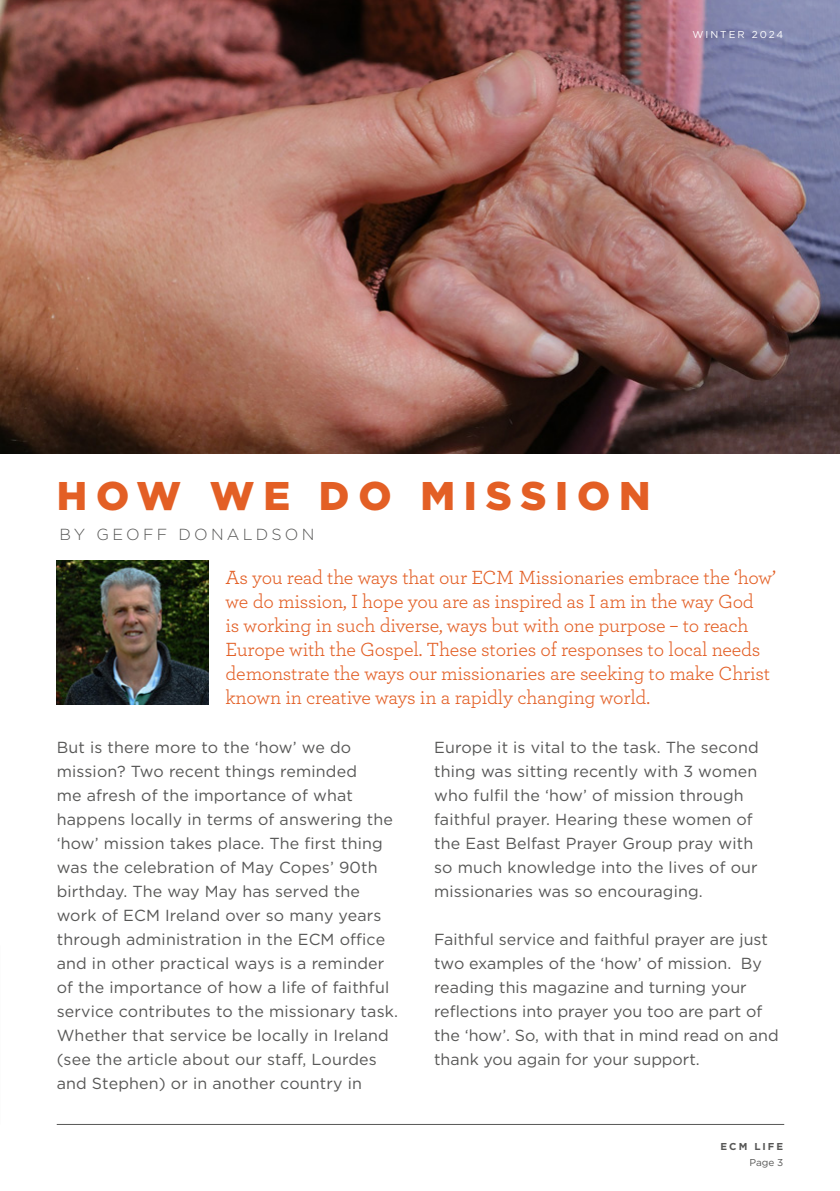
<style>
.page{position:relative;width:840px;height:1191px;background:#fff}
.page>*{position:absolute;margin:0;border:0;box-sizing:border-box;transform-origin:0 0}
.Magazine_Title{font:900 40px "Gotham HTF";letter-spacing:.22em;color:#e35f25}
.t1{font:20px/24px "Archer";letter-spacing:-.01em;color:#e35f25}
.t2{font:16px/24px "Gotham HTF";letter-spacing:.01em;color:#575756}
.Header_-_Align_Center{font:300 16px "Gotham HTF";letter-spacing:.2em;color:#575756}
.t3{font:700 10px/16px "Gotham HTF";letter-spacing:.2em;color:#575756;text-align:right}
.t4{font:10px "Gotham HTF";letter-spacing:.2em;color:#fff}
.s1{font-weight:400}
</style>
<div class="page">
<img style="left:0;top:0;width:839px;height:454px">
<hr style="left:57px;top:1124px;width:726px;height:1px;background:#575756">
<img style="left:57px;top:560px;width:151px;height:144px">
<p class="t4" style="left:692px;top:29px;width:92px">WINTER 2024</p>
<p class="Magazine_Title" style="left:57px;top:472px;width:595px">HOW WE DO MISSION</p>
<p class="Header_-_Align_Center" style="left:60px;top:526px;width:256px">BY GEOFF DONALDSON</p>
<p class="t1" style="left:225px;top:564px;width:551px">As you read the ways that our ECM Missionaries embrace the ‘how’ we do mission, I hope you are as inspired as I am in the way God<br>is working in such diverse, ways but with one purpose – to reach Europe with the Gospel. These stories of responses to local needs demonstrate the ways our missionaries are seeking to make Christ known in creative ways in a rapidly changing world.</p>
<p class="t2" style="left:434px;top:735px;width:326px">Europe it is vital to the task. The second thing was sitting recently with 3 women who fulfil the ‘how’ of mission through faithful prayer. Hearing these women of the East Belfast Prayer Group pray with so much knowledge into the lives of our missionaries was so encouraging.</p>
<p class="t2" style="left:434px;top:927px;width:346px">Faithful service and faithful prayer are just two examples of the ‘how’ of mission. By reading this magazine and turning your reflections into prayer you too are part of the ‘how’. So, with that in mind read on and thank you again for your support.</p>
<p class="t2" style="left:57px;top:735px;width:342px">But is there more to the ‘how’ we do mission? Two recent things reminded<br>me afresh of the importance of what happens locally in terms of answering the ‘how’ mission takes place. The first thing was the celebration of May Copes’ 90th birthday. The way May has served the work of ECM Ireland over so many years through administration in the ECM office and in other practical ways is a reminder of the importance of how a life of faithful service contributes to the missionary task.<br>Whether that service be locally in Ireland (see the article about our staff, Lourdes and Stephen) or in another country in</p>
<p class="t3" style="left:720px;top:1138px;width:64px">ECM LIFE<br><span class="s1">Page 3</span></p>
</div>
